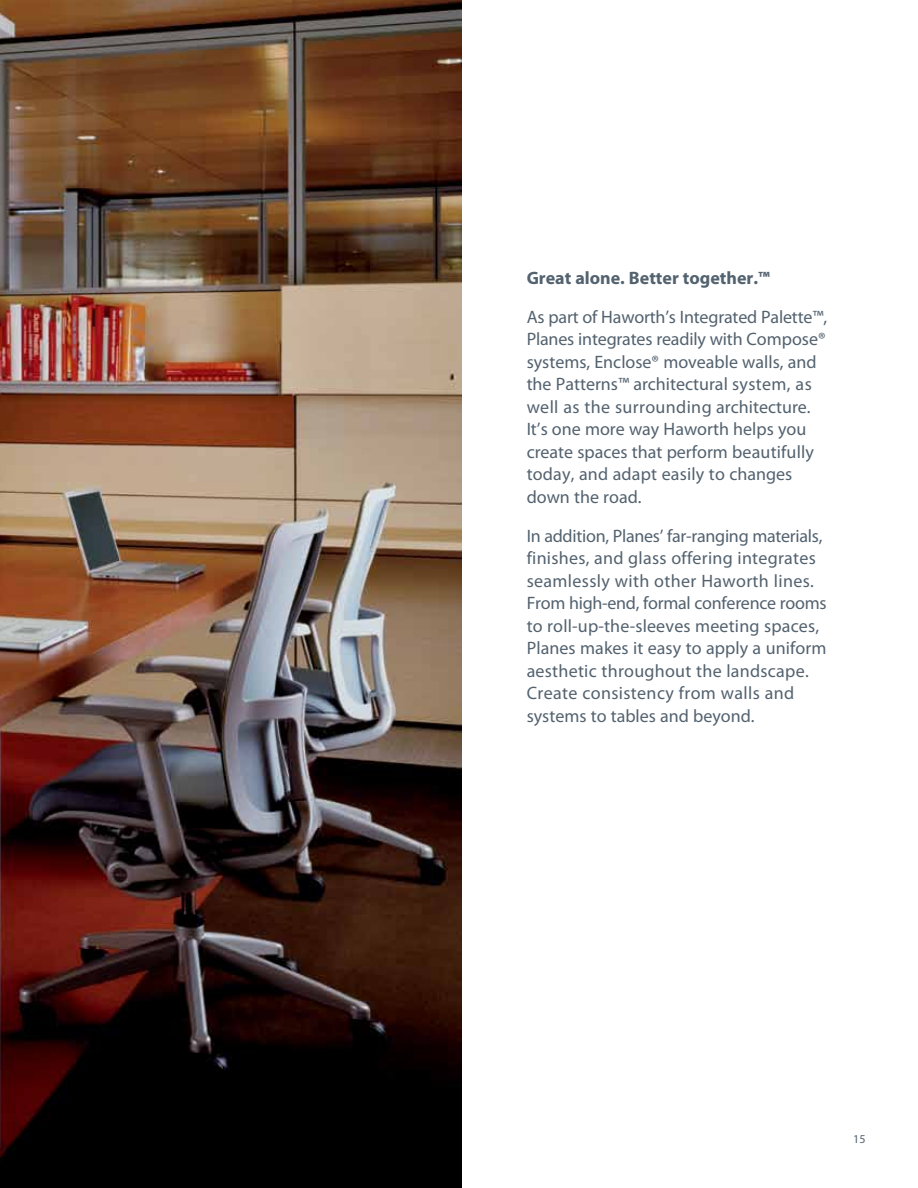
<style>
.page{position:relative;width:918px;height:1188px;background:#fff}
.page>*{position:absolute;margin:0;border:0;box-sizing:border-box;transform-origin:0 0}
.t1{font:18px/22.5px "Myriad Pro";color:#53626f}
.t2{font:700 18px "Myriad Pro";color:#53626f}
.t3{font:12px "Myriad Pro";color:#53626f}
</style>
<div class="page">
<img style="left:0;top:0;width:461px;height:1188px">
<p class="t2" style="left:527px;top:266px;width:245px">Great alone. Better together.™</p>
<p class="t1" style="left:527px;top:305px;width:302px">As part of Haworth’s Integrated Palette™, Planes integrates readily with Compose® systems, Enclose® moveable walls, and the Patterns™ architectural system, as well as the surrounding architecture.<br>It’s one more way Haworth helps you create spaces that perform beautifully today, and adapt easily to changes down the road.</p>
<p class="t1" style="left:527px;top:524px;width:301px">In addition, Planes’ far-ranging materials, finishes, and glass offering integrates seamlessly with other Haworth lines.<br>From high-end, formal conference rooms to roll-up-the-sleeves meeting spaces, Planes makes it easy to apply a uniform aesthetic throughout the landscape.<br>Create consistency from walls and systems to tables and beyond.</p>
<p class="t3" style="left:853px;top:1132px;width:14px">15</p>
</div>
